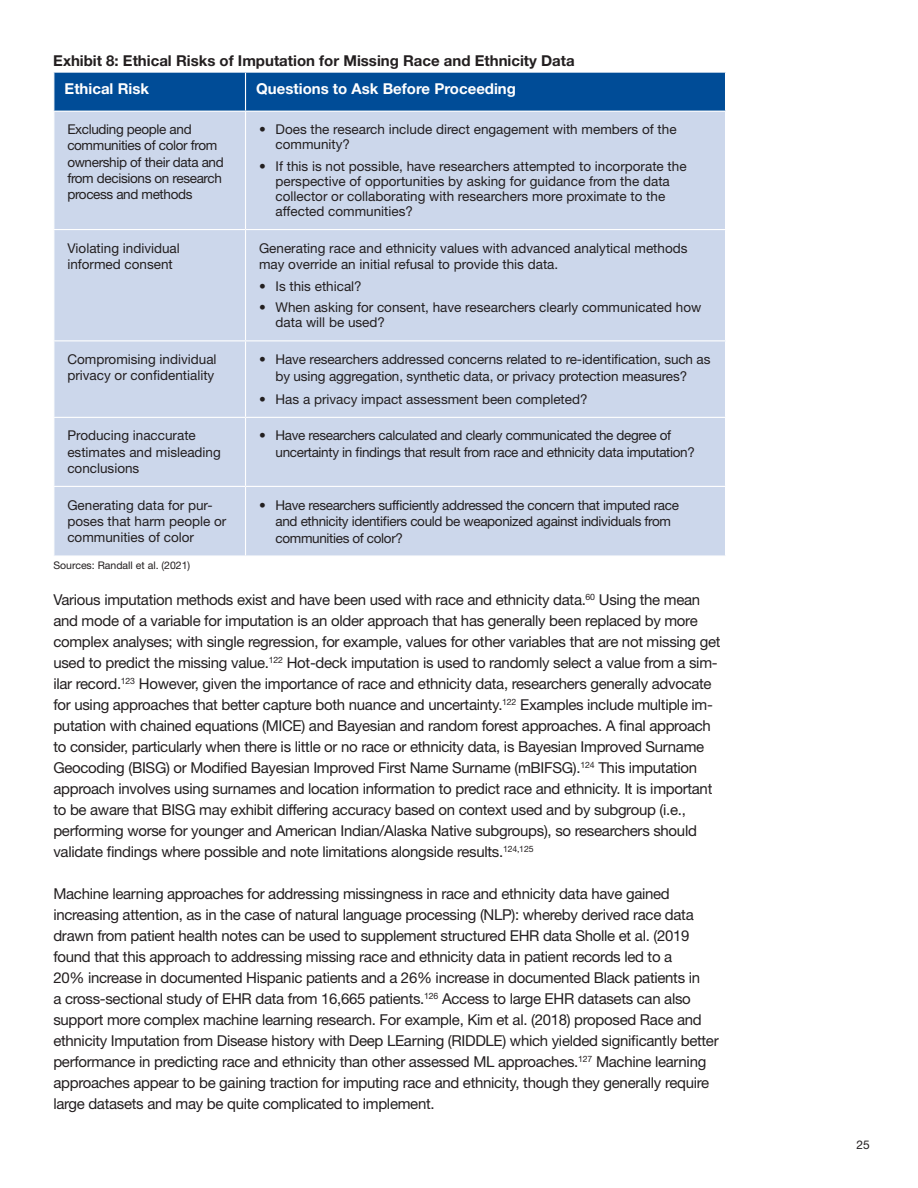
<style>
.page{position:relative;width:918px;height:1188px;background:#fff}
.page>*{position:absolute;margin:0;border:0;box-sizing:border-box;transform-origin:0 0}
.Body_Text{font:15px/21px "Helvetica Neue LT Std";letter-spacing:-.02em;color:#231f20}
.t1{font:700 15px "Helvetica Neue LT Std";color:#231f20}
.t2{font:700 15px "Helvetica Neue LT Std";color:#fff}
.New_Bullet_2023{font:13.5px/16.2px "Helvetica Neue LT Std";color:#231f20}
.New_Bullet_2023-2{font:13.5px/16.2px "Helvetica Neue LT Std";letter-spacing:-.025em;color:#231f20}
.t3{font:12px "Helvetica Neue LT Std";color:#231f20}
.t4{font:10.5px "Helvetica Neue LT Std";color:#231f20}
</style>
<div class="page">
<div style="left:54px;top:73px;width:671px;height:38px;background:#004c97"></div>
<div style="left:54px;top:112px;width:671px;height:443px;background:#ccd7eb"></div>
<hr style="left:245px;top:73px;width:1px;height:38px;background:#fff">
<hr style="left:245px;top:112px;width:1px;height:117px;background:#fff">
<hr style="left:53px;top:229px;width:193px;height:1px;background:#fff">
<hr style="left:246px;top:229px;width:480px;height:1px;background:#fff">
<hr style="left:245px;top:230px;width:1px;height:110px;background:#fff">
<hr style="left:53px;top:340px;width:193px;height:1px;background:#fff">
<hr style="left:246px;top:340px;width:480px;height:1px;background:#fff">
<hr style="left:245px;top:341px;width:1px;height:76px;background:#fff">
<hr style="left:53px;top:417px;width:193px;height:1px;background:#fff">
<hr style="left:246px;top:417px;width:480px;height:1px;background:#fff">
<hr style="left:245px;top:418px;width:1px;height:68px;background:#fff">
<hr style="left:53px;top:486px;width:193px;height:1px;background:#fff">
<hr style="left:246px;top:486px;width:480px;height:1px;background:#fff">
<hr style="left:245px;top:487px;width:1px;height:68px;background:#fff">
<p class="t1" style="left:53px;top:51px;width:523px">Exhibit 8: Ethical Risks of Imputation for Missing Race and Ethnicity Data</p>
<p class="t2" style="left:65px;top:79px;width:86px">Ethical Risk</p>
<p class="t2" style="left:256px;top:79px;width:261px">Questions to Ask Before Proceeding</p>
<p class="New_Bullet_2023-2" style="left:67px;top:121px;width:158px">Excluding people and communities of color from ownership of their data and from decisions on research process and methods</p>
<p class="New_Bullet_2023" style="left:276px;top:122px;width:403px;line-height:15px;text-indent:-16px">• Does the research include direct engagement with members of the community?</p>
<p class="New_Bullet_2023" style="left:276px;top:159px;width:413px;line-height:15px;text-indent:-16px">• If this is not possible, have researchers attempted to incorporate the perspective of opportunities by asking for guidance from the data collector or collaborating with researchers more proximate to the affected communities?</p>
<p class="New_Bullet_2023" style="left:67px;top:240px;width:114px">Violating individual informed consent</p>
<p class="New_Bullet_2023" style="left:259px;top:240px;width:430px">Generating race and ethnicity values with advanced analytical methods may override an initial refusal to provide this data.</p>
<p class="New_Bullet_2023" style="left:259px;top:278px;width:104px">• Is this ethical?</p>
<p class="New_Bullet_2023" style="left:276px;top:300px;width:427px;line-height:15px;text-indent:-16px">• When asking for consent, have researchers clearly communicated how data will be used?</p>
<p class="New_Bullet_2023" style="left:67px;top:351px;width:151px">Compromising individual privacy or confidentiality</p>
<p class="New_Bullet_2023" style="left:259px;top:351px;width:453px;text-align:center">• Have researchers addressed concerns related to re-identification, such as by using aggregation, synthetic data, or privacy protection measures?</p>
<p class="New_Bullet_2023" style="left:259px;top:391px;width:330px">• Has a privacy impact assessment been completed?</p>
<p class="New_Bullet_2023" style="left:67px;top:427px;width:155px">Producing inaccurate estimates and misleading conclusions</p>
<p class="New_Bullet_2023-2" style="left:276px;top:427px;width:421px;text-indent:-16px">• Have researchers calculated and clearly communicated the degree of uncertainty in findings that result from race and ethnicity data imputation?</p>
<p class="New_Bullet_2023" style="left:67px;top:496px;width:161px">Generating data for pur&shy;poses that harm people or communities of color</p>
<p class="New_Bullet_2023-2" style="left:276px;top:496px;width:405px;text-indent:-16px">• Have researchers sufficiently addressed the concern that imputed race and ethnicity identifiers could be weaponized against individuals from communities of color?</p>
<p class="t4" style="left:53px;top:559px;width:138px">Sources: Randall et al. (2021)</p>
<p class="Body_Text" style="left:53px;top:589px;width:669px">Various imputation methods exist and have been used with race and ethnicity data.<sup>60</sup> Using the mean and mode of a variable for imputation is an older approach that has generally been replaced by more complex analyses; with single regression, for example, values for other variables that are not missing get used to predict the missing value.<sup>122</sup> Hot-deck imputation is used to randomly select a value from a sim&shy;ilar record.<sup>123</sup> However, given the importance of race and ethnicity data, researchers generally advocate for using approaches that better capture both nuance and uncertainty.<sup>122</sup> Examples include multiple im&shy;putation with chained equations (MICE) and Bayesian and random forest approaches. A final approach to consider, particularly when there is little or no race or ethnicity data, is Bayesian Improved Surname Geocoding (BISG) or Modified Bayesian Improved First Name Surname (mBIFSG).<sup>124</sup> This imputation approach involves using surnames and location information to predict race and ethnicity. It is important to be aware that BISG may exhibit differing accuracy based on context used and by subgroup (i.e., performing worse for younger and American Indian/Alaska Native subgroups), so researchers should validate findings where possible and note limitations alongside results.<sup>124,125</sup></p>
<p class="Body_Text" style="left:53px;top:883px;width:667px">Machine learning approaches for addressing missingness in race and ethnicity data have gained increasing attention, as in the case of natural language processing (NLP): whereby derived race data drawn from patient health notes can be used to supplement structured EHR data Sholle et al. (2019 found that this approach to addressing missing race and ethnicity data in patient records led to a<br>20% increase in documented Hispanic patients and a 26% increase in documented Black patients in<br>a cross-sectional study of EHR data from 16,665 patients.<sup>126</sup> Access to large EHR datasets can also support more complex machine learning research. For example, Kim et al. (2018) proposed Race and ethnicity Imputation from Disease history with Deep LEarning (RIDDLE) which yielded significantly better performance in predicting race and ethnicity than other assessed ML approaches.<sup>127</sup> Machine learning approaches appear to be gaining traction for imputing race and ethnicity, though they generally require large datasets and may be quite complicated to implement.</p>
<p class="t3" style="left:856px;top:1138px;width:15px">25</p>
</div>
